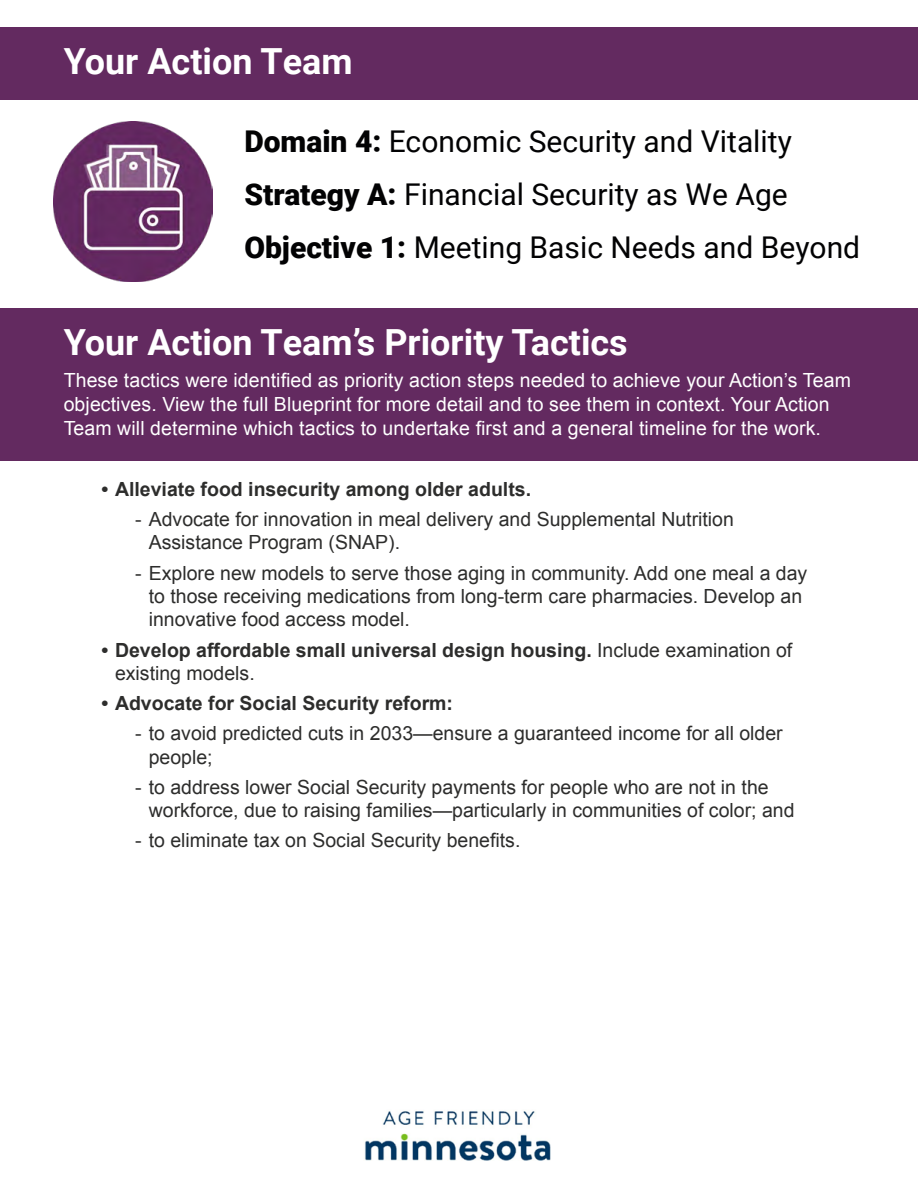
<style>
.page{position:relative;width:918px;height:1188px;background:#fff}
.page>*{position:absolute;margin:0;border:0;box-sizing:border-box;transform-origin:0 0}
.Box_Heading{font:700 36px "Roboto";color:#fff}
.t1{font:30px "Roboto";color:#020203}
.t2{font:19.5px/23.4px "Arial";color:#2d2d2c}
.Body_Copy{font:19.5px/24px "Arial";letter-spacing:.005em;color:#fff}
.t3{font:700 19.5px/23.4px "Arial";color:#2d2d2c}
.s1{font-weight:900}
.s2{font-weight:400}
</style>
<div class="page">
<div style="left:0;top:308px;width:918px;height:152px;background:#632a60"></div>
<div style="left:0;top:27px;width:918px;height:72px;background:#632a60"></div>
<img style="left:53px;top:122px;width:160px;height:160px">
<img style="left:365px;top:1111px;width:186px;height:50px">
<p class="Box_Heading" style="left:64px;top:36px;width:291px">Your Action Team</p>
<p class="t1" style="left:244px;top:121px;width:549px"><span class="s1">Domain 4:</span> Economic Security and Vitality</p>
<p class="t1" style="left:244px;top:173px;width:545px"><span class="s1">Strategy A:</span> Financial Security as We Age</p>
<p class="t1" style="left:244px;top:226px;width:617px"><span class="s1">Objective 1:</span> Meeting Basic Needs and Beyond</p>
<p class="Box_Heading" style="left:64px;top:317px;width:566px">Your Action Team’s Priority Tactics</p>
<p class="Body_Copy" style="left:64px;top:368px;width:789px">These tactics were identified as priority action steps needed to achieve your Action’s Team objectives. View the full Blueprint for more detail and to see them in context. Your Action<br>Team will determine which tactics to undertake first and a general timeline for the work.</p>
<p class="t3" style="left:102px;top:478px;width:431px">• Alleviate food insecurity among older adults.</p>
<p class="t2" style="left:149px;top:508px;width:587px;text-indent:-14px">- Advocate for innovation in meal delivery and Supplemental Nutrition<br>Assistance Program (SNAP).</p>
<p class="t2" style="left:149px;top:561px;width:660px;text-indent:-14px">- Explore new models to serve those aging in community. Add one meal a day to those receiving medications from long-term care pharmacies. Develop an innovative food access model.</p>
<p class="t3" style="left:115px;top:639px;width:679px;text-indent:-13px">• Develop affordable small universal design housing. <span class="s2">Include examination of existing models.</span></p>
<p class="t3" style="left:102px;top:692px;width:353px">• Advocate for Social Security reform:</p>
<p class="t2" style="left:149px;top:722px;width:636px;text-indent:-14px">- to avoid predicted cuts in 2033—ensure a guaranteed income for all older people;</p>
<p class="t2" style="left:149px;top:775px;width:647px;text-indent:-14px">- to address lower Social Security payments for people who are not in the workforce, due to raising families—particularly in communities of color; and</p>
<p class="t2" style="left:135px;top:829px;width:387px">- to eliminate tax on Social Security benefits.</p>
</div>
